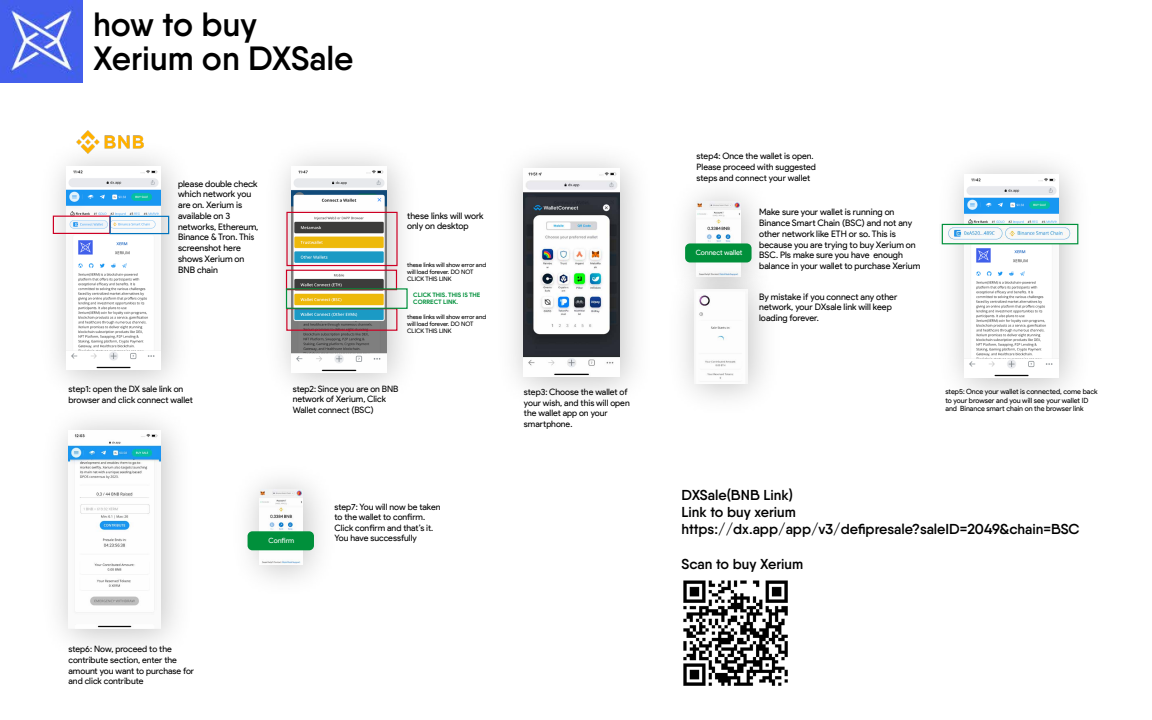
<style>
.page{position:relative;width:1152px;height:720px;background:#fff}
.page>*{position:absolute;margin:0;border:0;box-sizing:border-box;transform-origin:0 0}
.t1{font:600 33.6px/34px "Qanelas";color:#000}
.t2{font:600 14.4px/17.3px "Qanelas";color:#000}
.t3{font:8.96px/10.8px "Product Sans";color:#000}
.t4{font:8.8px/10.6px "Product Sans";color:#000}
.t5{font:7.2px/8.6px "Product Sans";color:#000}
.t6{font:7.2px "Product Sans";letter-spacing:-.005em;color:#fff}
.t7{font:6.12px/7.3px "Product Sans";color:#000}
.t8{font:700 6.12px/7.3px "Product Sans";color:#00903b}
</style>
<div class="page">
<img style="left:0;top:0;width:83px;height:83px">
<img style="left:52px;top:141px;width:125px;height:245px">
<img style="left:67px;top:167px;width:93px;height:203px">
<img style="left:941px;top:164px;width:138px;height:230px">
<img style="left:965px;top:175px;width:94px;height:203px">
<div style="left:53px;top:216px;width:58px;height:18px;border:1px solid #cd0024"></div>
<img style="left:77px;top:130px;width:67px;height:23px">
<div style="left:110px;top:216px;width:59px;height:18px;border:1px solid #0073bd"></div>
<img style="left:281px;top:156px;width:122px;height:232px">
<img style="left:292px;top:167px;width:94px;height:205px">
<div style="left:286px;top:212px;width:112px;height:54px;border:1px solid #cd0024"></div>
<div style="left:286px;top:270px;width:111px;height:20px;border:1px solid #cd0024"></div>
<div style="left:286px;top:308px;width:111px;height:23px;border:1px solid #cd0024"></div>
<div style="left:286px;top:288px;width:122px;height:21px;border:1px solid #00903b"></div>
<img style="left:513px;top:158px;width:123px;height:235px">
<img style="left:524px;top:169px;width:96px;height:207px">
<img style="left:697px;top:202px;width:43px;height:41px">
<div style="left:685px;top:243px;width:67px;height:19px;background:#00903b;border-radius:5px"></div>
<img style="left:677px;top:250px;width:95px;height:149px">
<img style="left:694px;top:290px;width:53px;height:93px">
<img style="left:941px;top:224px;width:135px;height:20px">
<div style="left:942px;top:224px;width:136px;height:20px;border:1px solid #00903b"></div>
<img style="left:58px;top:420px;width:119px;height:225px">
<img style="left:69px;top:430px;width:91px;height:199px">
<img style="left:247px;top:480px;width:73px;height:100px">
<img style="left:259px;top:490px;width:44px;height:74px">
<div style="left:248px;top:531px;width:66px;height:19px;background:#00903b;border-radius:5px"></div>
<img style="left:683px;top:580px;width:105px;height:106px">
<h1 class="t1" style="left:93px;top:7px;width:262px">how to buy<br>Xerium on DXSale</h1>
<p class="t3" style="left:178px;top:178px;width:82px">please double check which network you are on. Xerium is available on 3 networks, Ethereum,<br>Binance &amp; Tron. This screenshot here shows Xerium on<br>BNB chain</p>
<p class="t4" style="left:69px;top:384px;width:126px">step1: open the DX sale link on browser and click connect wallet</p>
<p class="t3" style="left:407px;top:210px;width:78px">these links will work only on desktop</p>
<p class="t7" style="left:407px;top:261px;width:80px">these links will show error and will load forever. DO NOT<br>CLICK THIS LINK</p>
<p class="t8" style="left:413px;top:291px;width:69px">CLICK THIS. THIS IS THE<br>CORRECT LINK.</p>
<p class="t7" style="left:407px;top:313px;width:80px">these links will show error and will load forever. DO NOT<br>CLICK THIS LINK</p>
<p class="t4" style="left:293px;top:384px;width:107px">step2: Since you are on BNB network of Xerium, Click<br>Wallet connect (BSC)</p>
<p class="t4" style="left:334px;top:501px;width:108px">step7: You will now be taken to the wallet to confirm.<br>Click confirm and that’s it.</p>
<p class="t6" style="left:269px;top:536px;width:27px">Confirm</p>
<p class="t4" style="left:334px;top:533px;width:84px">You have successfully</p>
<p class="t4" style="left:524px;top:387px;width:107px">step3: Choose the wallet of your wish, and this will open the wallet app on your smartphone.</p>
<p class="t4" style="left:68px;top:644px;width:127px">step6: Now, proceed to the contribute section, enter the amount you want to purchase for and click contribute</p>
<p class="t4" style="left:697px;top:151px;width:121px">step4: Once the wallet is open.<br>Please proceed with suggested steps and connect your wallet</p>
<p class="t3" style="left:759px;top:207px;width:163px">Make sure your wallet is running on Binance Smart Chain (BSC) and not any other network like ETH or so. This is because you are trying to buy Xerium on BSC. Pls make sure you have enough balance in your wallet to purchase Xerium</p>
<p class="t6" style="left:696px;top:248px;width:48px">Connect wallet</p>
<p class="t3" style="left:759px;top:291px;width:140px">By mistake if you connect any other network, your DXsale link will keep loading forever.</p>
<p class="t5" style="left:945px;top:388px;width:154px">step5: Once your wallet is connected, come back to your browser and you will see your wallet ID and Binance smart chain on the browser link</p>
<h2 class="t2" style="left:682px;top:486px;width:399px">DXSale(BNB Link)<br>Link to buy xerium https://dx.app/app/v3/defipresale?saleID=2049&amp;chain=BSC</h2>
<h2 class="t2" style="left:682px;top:555px;width:123px">Scan to buy Xerium</h2>
</div>
